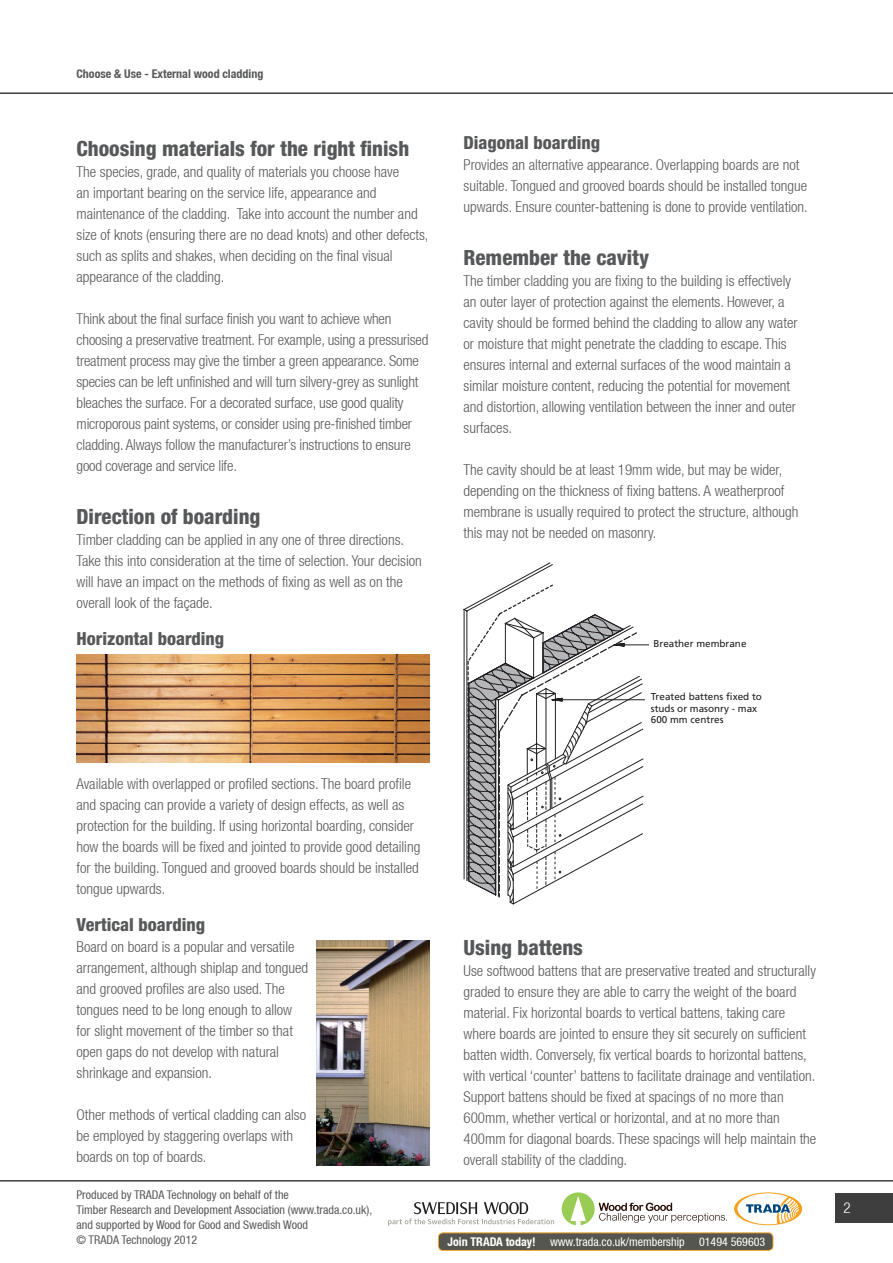
<style>
.page{position:relative;width:893px;height:1263px;background:#fff}
.page>*{position:absolute;margin:0;border:0;box-sizing:border-box;transform-origin:0 0}
.Heading_1{font:800 condensed 21px "Helvetica Neue LT Std";color:#57585a}
.Heading_2{font:800 condensed 18px "Helvetica Neue LT Std";color:#57585a}
.Body{font:300 condensed 15px/21px "Helvetica Neue";color:#57585a}
.t1{font:300 condensed 15px "Helvetica Neue";color:#fff}
.t2{font:condensed 12px/15px "Helvetica Neue";color:#57585a}
.t3{font:condensed 12px "Helvetica Neue";color:#fff}
.t4{font:700 condensed 12px "Helvetica Neue";color:#57585a}
.t5{font:9.9px/11.9px "Frutiger";color:#231f20}
.s1{font-weight:700}
</style>
<div class="page">
<div style="left:835px;top:1193px;width:58px;height:30px;background:#3e3e3f"></div>
<hr style="left:0;top:92px;width:893px;height:2px;background:#3e3e3f">
<hr style="left:0;top:1180px;width:893px;height:1px;background:#3e3e3f">
<svg style="left:734px;top:1192px;width:68px;height:33px"></svg>
<svg style="left:388px;top:1202px;width:166px;height:24px"></svg>
<svg style="left:562px;top:1192px;width:165px;height:33px"></svg>
<img style="left:77px;top:655px;width:352px;height:108px">
<img style="left:317px;top:941px;width:112px;height:224px">
<svg style="left:463px;top:562px;width:186px;height:342px"></svg>
<div style="left:438px;top:1233px;width:335px;height:17px;background:#565650;border-radius:5px"></div>
<div style="left:438px;top:1232px;width:335px;height:19px;border:1px solid #f6a01b;border-radius:5px"></div>
<p class="t4" style="left:77px;top:67px;width:188px">Choose &amp; Use - External wood cladding</p>
<p class="Heading_1" style="left:77px;top:135px;width:334px">Choosing materials for the right finish</p>
<p class="Body" style="left:77px;top:161px;width:354px">The species, grade, and quality of materials you choose have<br>an important bearing on the service life, appearance and maintenance of the cladding. Take into account the number and size of knots (ensuring there are no dead knots) and other defects, such as splits and shakes, when deciding on the final visual appearance of the cladding.</p>
<p class="Body" style="left:77px;top:308px;width:353px">Think about the final surface finish you want to achieve when choosing a preservative treatment. For example, using a pressurised treatment process may give the timber a green appearance. Some species can be left unfinished and will turn silvery-grey as sunlight bleaches the surface. For a decorated surface, use good quality microporous paint systems, or consider using pre-finished timber cladding. Always follow the manufacturer’s instructions to ensure good coverage and service life.</p>
<p class="Heading_1" style="left:77px;top:504px;width:185px">Direction of boarding</p>
<p class="Body" style="left:77px;top:529px;width:347px">Timber cladding can be applied in any one of three directions.<br>Take this into consideration at the time of selection. Your decision will have an impact on the methods of fixing as well as on the overall look of the façade.</p>
<p class="Heading_2" style="left:77px;top:627px;width:149px">Horizontal boarding</p>
<p class="Heading_2" style="left:463px;top:131px;width:138px">Diagonal boarding</p>
<p class="Body" style="left:463px;top:154px;width:346px">Provides an alternative appearance. Overlapping boards are not suitable. Tongued and grooved boards should be installed tongue upwards. Ensure counter-battening is done to provide ventilation.</p>
<p class="Heading_1" style="left:463px;top:245px;width:187px">Remember the cavity</p>
<p class="Body" style="left:463px;top:270px;width:336px">The timber cladding you are fixing to the building is effectively an outer layer of protection against the elements. However, a cavity should be formed behind the cladding to allow any water or moisture that might penetrate the cladding to escape. This ensures internal and external surfaces of the wood maintain a similar moisture content, reducing the potential for movement and distortion, allowing ventilation between the inner and outer surfaces.</p>
<p class="Body" style="left:463px;top:459px;width:336px">The cavity should be at least 19mm wide, but may be wider, depending on the thickness of fixing battens. A weatherproof membrane is usually required to protect the structure, although this may not be needed on masonry.</p>
<p class="t5" style="left:653px;top:637px;width:95px">Breather membrane</p>
<p class="t5" style="left:651px;top:690px;width:113px">Treated battens fixed to studs or masonry - max<br>600 mm centres</p>
<p class="Body" style="left:77px;top:773px;width:345px">Available with overlapped or profiled sections. The board profile and spacing can provide a variety of design effects, as well as protection for the building. If using horizontal boarding, consider how the boards will be fixed and jointed to provide good detailing for the building. Tongued and grooved boards should be installed tongue upwards.</p>
<p class="Heading_2" style="left:77px;top:913px;width:130px">Vertical boarding</p>
<p class="Body" style="left:77px;top:936px;width:233px">Board on board is a popular and versatile arrangement, although shiplap and tongued and grooved profiles are also used. The tongues need to be long enough to allow for slight movement of the timber so that open gaps do not develop with natural shrinkage and expansion.</p>
<p class="Body" style="left:77px;top:1104px;width:231px">Other methods of vertical cladding can also be employed by staggering overlaps with boards on top of boards.</p>
<p class="t2" style="left:77px;top:1187px;width:214px">Produced by TRADA Technology on behalf of the</p>
<p class="t2" style="left:77px;top:1202px;width:297px">Timber Research and Development Association (www.trada.co.uk), and supported by Wood for Good and Swedish Wood</p>
<p class="t2" style="left:77px;top:1232px;width:122px">© TRADA Technology 2012</p>
<p class="Heading_1" style="left:463px;top:934px;width:121px">Using battens</p>
<p class="Body" style="left:463px;top:960px;width:354px">Use softwood battens that are preservative treated and structurally graded to ensure they are able to carry the weight of the board material. Fix horizontal boards to vertical battens, taking care where boards are jointed to ensure they sit securely on sufficient batten width. Conversely, fix vertical boards to horizontal battens, with vertical ‘counter’ battens to facilitate drainage and ventilation.<br>Support battens should be fixed at spacings of no more than 600mm, whether vertical or horizontal, and at no more than 400mm for diagonal boards. These spacings will help maintain the overall stability of the cladding.</p>
<p class="t3" style="left:447px;top:1235px;width:319px"><span class="s1">Join TRADA today!</span> www.trada.co.uk/membership 01494 569603</p>
<p class="t1" style="left:843px;top:1199px;width:9px">2</p>
</div>
